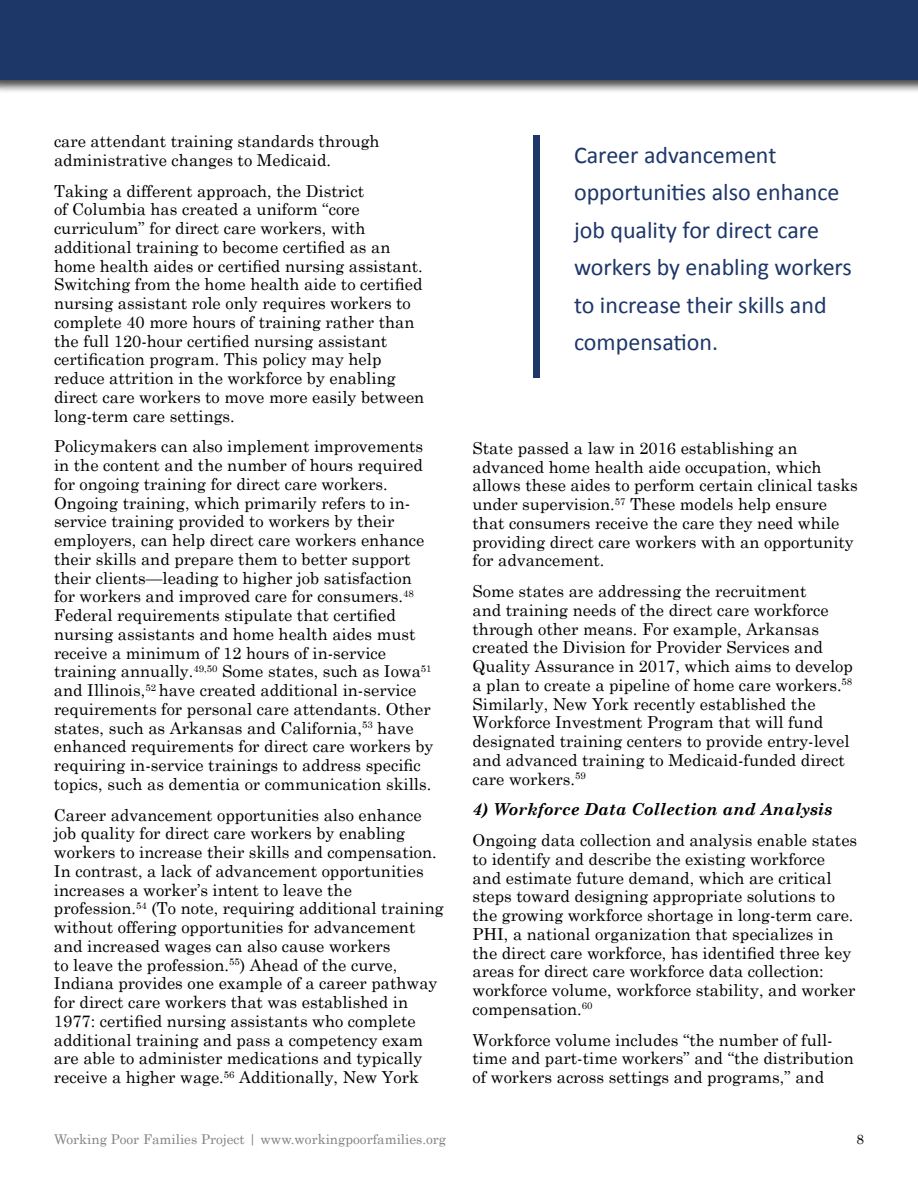
<style>
.page{position:relative;width:918px;height:1188px;background:#fff}
.page>*{position:absolute;margin:0;border:0;box-sizing:border-box;transform-origin:0 0}
.t1{font:24px/37.5px "Calibri";color:#1d3768}
.t2{font:16.5px/18.8px "Century Schoolbook";color:#000}
.t3{font:italic 700 16.5px "Century Schoolbook";color:#000}
.t4{font:13.5px "Century";color:#808285}
.t5{font:13.5px "Century";color:#000}
</style>
<div class="page">
<div style="left:0;top:0;width:918px;height:94px;background:#000;opacity:.75"></div>
<div style="left:0;top:0;width:918px;height:80px;background:#1d3768"></div>
<div style="left:533px;top:135px;width:6px;height:243px;background:#1d3768"></div>
<p class="t2" style="left:54px;top:131px;width:327px">care attendant training standards through administrative changes to Medicaid.</p>
<p class="t2" style="left:54px;top:181px;width:372px">Taking a different approach, the District<br>of Columbia has created a uniform “core curriculum” for direct care workers, with additional training to become certified as an home health aides or certified nursing assistant.<br>Switching from the home health aide to certified nursing assistant role only requires workers to complete 40 more hours of training rather than the full 120-hour certified nursing assistant certification program. This policy may help reduce attrition in the workforce by enabling direct care workers to move more easily between long-term care settings.</p>
<p class="t2" style="left:54px;top:437px;width:381px">Policymakers can also implement improvements in the content and the number of hours required for ongoing training for direct care workers.<br>Ongoing training, which primarily refers to in&shy;service training provided to workers by their employers, can help direct care workers enhance their skills and prepare them to better support their clients—leading to higher job satisfaction for workers and improved care for consumers.<sup>48<br></sup>Federal requirements stipulate that certified nursing assistants and home health aides must receive a minimum of 12 hours of in-service training annually.<sup>49,50</sup> Some states, such as Iowa<sup>51 </sup>and Illinois,<sup>52</sup> have created additional in-service requirements for personal care attendants. Other states, such as Arkansas and California,<sup>53</sup> have enhanced requirements for direct care workers by requiring in-service trainings to address specific topics, such as dementia or communication skills.</p>
<p class="t2" style="left:54px;top:805px;width:391px">Career advancement opportunities also enhance job quality for direct care workers by enabling workers to increase their skills and compensation.<br>In contrast, a lack of advancement opportunities increases a worker’s intent to leave the profession.<sup>54</sup> (To note, requiring additional training without offering opportunities for advancement and increased wages can also cause workers<br>to leave the profession.<sup>55</sup>) Ahead of the curve, Indiana provides one example of a career pathway for direct care workers that was established in 1977: certified nursing assistants who complete additional training and pass a competency exam are able to administer medications and typically receive a higher wage.<sup>56</sup> Additionally, New York</p>
<h1 class="t1" style="left:574px;top:135px;width:279px">Career advancement opportunities also enhance job quality for direct care workers by enabling workers to increase their skills and compensation.</h1>
<p class="t2" style="left:472px;top:438px;width:387px">State passed a law in 2016 establishing an advanced home health aide occupation, which allows these aides to perform certain clinical tasks under supervision.<sup>57</sup> These models help ensure that consumers receive the care they need while providing direct care workers with an opportunity for advancement.</p>
<p class="t2" style="left:472px;top:581px;width:382px">Some states are addressing the recruitment<br>and training needs of the direct care workforce through other means. For example, Arkansas created the Division for Provider Services and Quality Assurance in 2017, which aims to develop a plan to create a pipeline of home care workers.<sup>58<br></sup>Similarly, New York recently established the Workforce Investment Program that will fund designated training centers to provide entry-level and advanced training to Medicaid-funded direct care workers.<sup>59</sup></p>
<p class="t3" style="left:472px;top:799px;width:361px">4) Workforce Data Collection and Analysis</p>
<p class="t2" style="left:472px;top:830px;width:386px">Ongoing data collection and analysis enable states to identify and describe the existing workforce and estimate future demand, which are critical steps toward designing appropriate solutions to the growing workforce shortage in long-term care.<br>PHI, a national organization that specializes in the direct care workforce, has identified three key areas for direct care workforce data collection: workforce volume, workforce stability, and worker compensation.<sup>60</sup></p>
<p class="t2" style="left:472px;top:1030px;width:383px">Workforce volume includes “the number of full&shy;time and part-time workers” and “the distribution of workers across settings and programs,” and</p>
<p class="t4" style="left:54px;top:1128px;width:394px">Working Poor Families Project | www.workingpoorfamilies.org</p>
<p class="t5" style="left:856px;top:1128px;width:9px">8</p>
</div>
